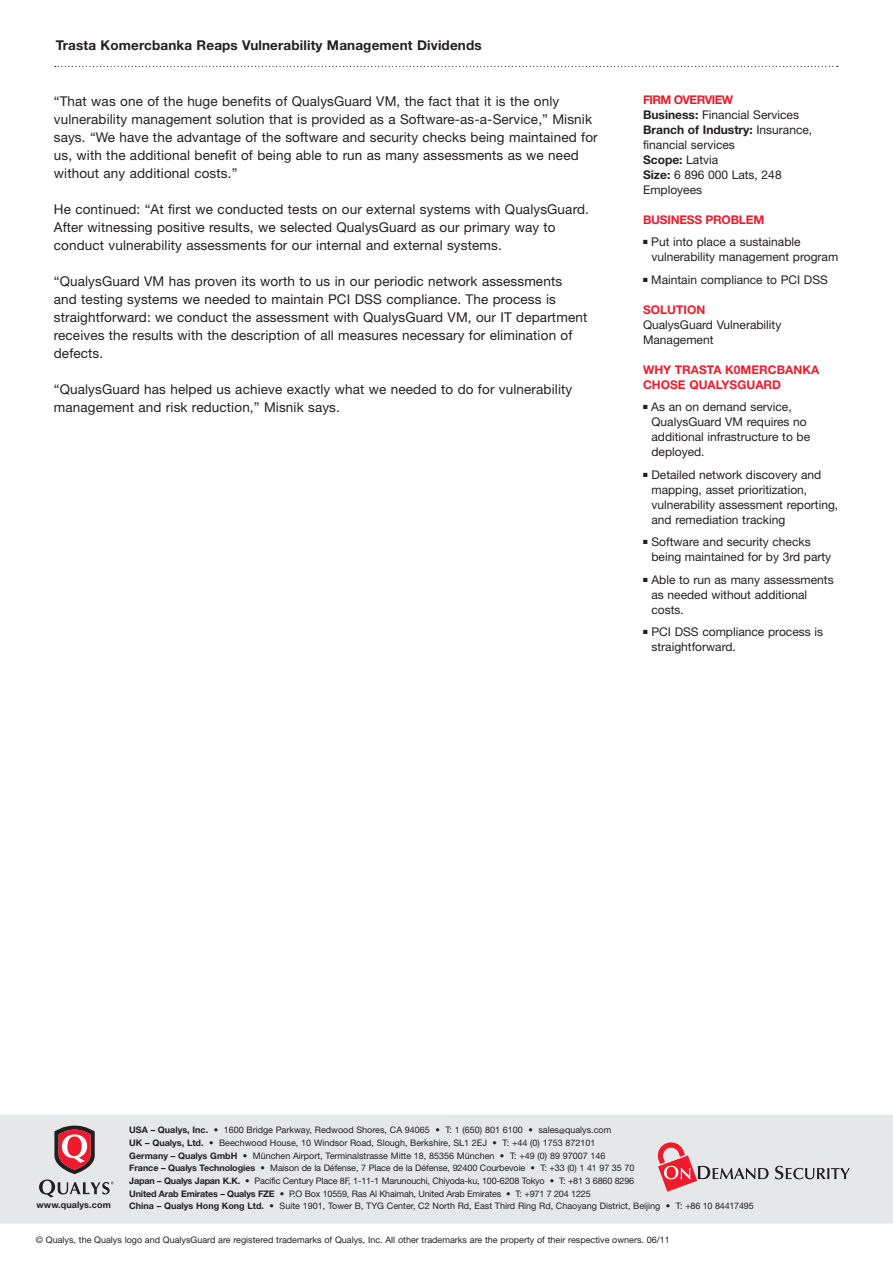
<style>
.page{position:relative;width:893px;height:1263px;background:#fff}
.page>*{position:absolute;margin:0;border:0;box-sizing:border-box;transform-origin:0 0}
.Body{font:13.5px/18px "Helvetica Neue LT Std";letter-spacing:.01em;color:#231f20}
.Style_de_paragraphe{font:700 13.5px "Helvetica Neue LT Std";letter-spacing:.01em;color:#231f20}
.Testimonial{font:12px/15px "Helvetica Neue LT Std";color:#231f20}
.Testimonial-2{font:700 12px/15px "Helvetica Neue LT Std";color:#ee1b2c}
.Testimonial-3{font:700 12px "Helvetica Neue LT Std";letter-spacing:-.02em;color:#ee1b2c}
.Testimonial-4{font:700 12px "Helvetica Neue LT Std";letter-spacing:-.05em;color:#ee1b2c}
.Style_de_paragraphe-2{font:9px "Helvetica Neue LT Std";color:#231f20}
.Style_de_paragraphe-3{font:9px/12.8px "Helvetica Neue LT Std";letter-spacing:-.02em;color:#231f20}
.Style_de_paragraphe-4{font:700 9px "Helvetica Neue LT Std";letter-spacing:.01em;color:#231f20}
.s1{font-weight:700}
.s2{font-size:7.5px}
</style>
<div class="page">
<svg style="left:55px;top:66px;width:783px;height:1px"></svg>
<div style="left:0;top:1115px;width:893px;height:108px;background:#e6e7e9"></div>
<svg style="left:657px;top:1142px;width:112px;height:50px"></svg>
<svg style="left:775px;top:1166px;width:75px;height:13px"></svg>
<svg style="left:39px;top:1125px;width:75px;height:72px"></svg>
<p class="Style_de_paragraphe" style="left:56px;top:37px;width:427px">Trasta Komercbanka Reaps Vulnerability Management Dividends</p>
<p class="Body" style="left:54px;top:92px;width:545px">“That was one of the huge benefits of QualysGuard VM, the fact that it is the only vulnerability management solution that is provided as a Software-as-a-Service,” Misnik says. “We have the advantage of the software and security checks being maintained for us, with the additional benefit of being able to run as many assessments as we need without any additional costs.”</p>
<p class="Body" style="left:54px;top:200px;width:537px">He continued: “At first we conducted tests on our external systems with QualysGuard.<br>After witnessing positive results, we selected QualysGuard as our primary way to conduct vulnerability assessments for our internal and external systems.</p>
<p class="Body" style="left:54px;top:272px;width:535px">“QualysGuard VM has proven its worth to us in our periodic network assessments and testing systems we needed to maintain PCI DSS compliance. The process is straightforward: we conduct the assessment with QualysGuard VM, our IT department receives the results with the description of all measures necessary for elimination of defects.</p>
<p class="Body" style="left:54px;top:380px;width:520px">“QualysGuard has helped us achieve exactly what we needed to do for vulnerability management and risk reduction,” Misnik says.</p>
<p class="Testimonial-4" style="left:643px;top:92px;width:92px">FIRM OVERVIEW</p>
<p class="Testimonial" style="left:643px;top:107px;width:171px"><span class="s1">Business:</span> Financial Services<br><span class="s1">Branch of Industry:</span> Insurance, financial services<br><span class="s1">Scope:</span> Latvia</p>
<p class="Testimonial" style="left:643px;top:167px;width:140px"><span class="s1">Size:</span> 6 896 000 Lats, 248<br>Employees</p>
<p class="Testimonial-3" style="left:643px;top:212px;width:123px">BUSINESS PROBLEM</p>
<p class="Testimonial" style="left:651px;top:234px;width:188px;text-indent:-9px">■ Put into place a sustainable vulnerability management program</p>
<p class="Testimonial" style="left:643px;top:272px;width:186px">■ Maintain compliance to PCI DSS</p>
<p class="Testimonial-2" style="left:643px;top:302px;width:64px">SOLUTION</p>
<p class="Testimonial" style="left:643px;top:317px;width:140px">QualysGuard Vulnerability<br>Management</p>
<p class="Testimonial-2" style="left:643px;top:362px;width:178px">WHY TRASTA K0MERCBANKA<br>CHOSE QUALYSGUARD</p>
<p class="Testimonial" style="left:651px;top:399px;width:160px;text-indent:-9px">■ As an on demand service,<br>QualysGuard VM requires no additional infrastructure to be deployed.</p>
<p class="Testimonial" style="left:651px;top:467px;width:188px;text-indent:-9px">■ Detailed network discovery and mapping, asset prioritization, vulnerability assessment reporting, and remediation tracking</p>
<p class="Testimonial" style="left:651px;top:534px;width:181px;text-indent:-9px">■ Software and security checks being maintained for by 3rd party</p>
<p class="Testimonial" style="left:651px;top:572px;width:184px;text-indent:-9px">■ Able to run as many assessments as needed without additional costs.</p>
<p class="Testimonial" style="left:651px;top:624px;width:173px;text-indent:-9px">■ PCI DSS compliance process is straightforward.</p>
<p class="Style_de_paragraphe-4" style="left:37px;top:1199px;width:76px">www.qualys.com</p>
<p class="Style_de_paragraphe-2" style="left:129px;top:1124px;width:484px"><span class="s1">USA – Qualys, Inc.</span> • 1600 Bridge Parkway, Redwood Shores, CA 94065 • T: 1 (650) 801 6100 • sales<span class="s2">@</span>qualys.com</p>
<p class="Style_de_paragraphe-2" style="left:129px;top:1137px;width:468px"><span class="s1">UK – Qualys, Ltd.</span> • Beechwood House, 10 Windsor Road, Slough, Berkshire, SL1 2EJ • T: +44 (0) 1753 872101</p>
<p class="Style_de_paragraphe-2" style="left:129px;top:1150px;width:478px"><span class="s1">Germany – Qualys GmbH</span> • München Airport, Terminalstrasse Mitte 18, 85356 München • T: +49 (0) 89 97007 146</p>
<p class="Style_de_paragraphe-2" style="left:129px;top:1163px;width:507px"><span class="s1">France – Qualys Technologies</span> • Maison de la Défense, 7 Place de la Défense, 92400 Courbevoie • T: +33 (0) 1 41 97 35 70</p>
<p class="Style_de_paragraphe-3" style="left:129px;top:1174px;width:626px"><span class="s1">Japan – Qualys Japan K.K.</span> • Pacific Century Place 8F, 1-11-1 Marunouchi, Chiyoda-ku, 100-6208 Tokyo • T: +81 3 6860 8296<br><span class="s1">United Arab Emirates – Qualys FZE</span> • P.O Box 10559, Ras Al Khaimah, United Arab Emirates • T: +971 7 204 1225<br><span class="s1">China – Qualys Hong Kong Ltd.</span> • Suite 1901, Tower B, TYG Center, C2 North Rd, East Third Ring Rd, Chaoyang District, Beijing • T: +86 10 84417495</p>
<p class="Style_de_paragraphe-2" style="left:36px;top:1234px;width:635px">© Qualys, the Qualys logo and QualysGuard are registered trademarks of Qualys, Inc. All other trademarks are the property of their respective owners. 06/11</p>
</div>
